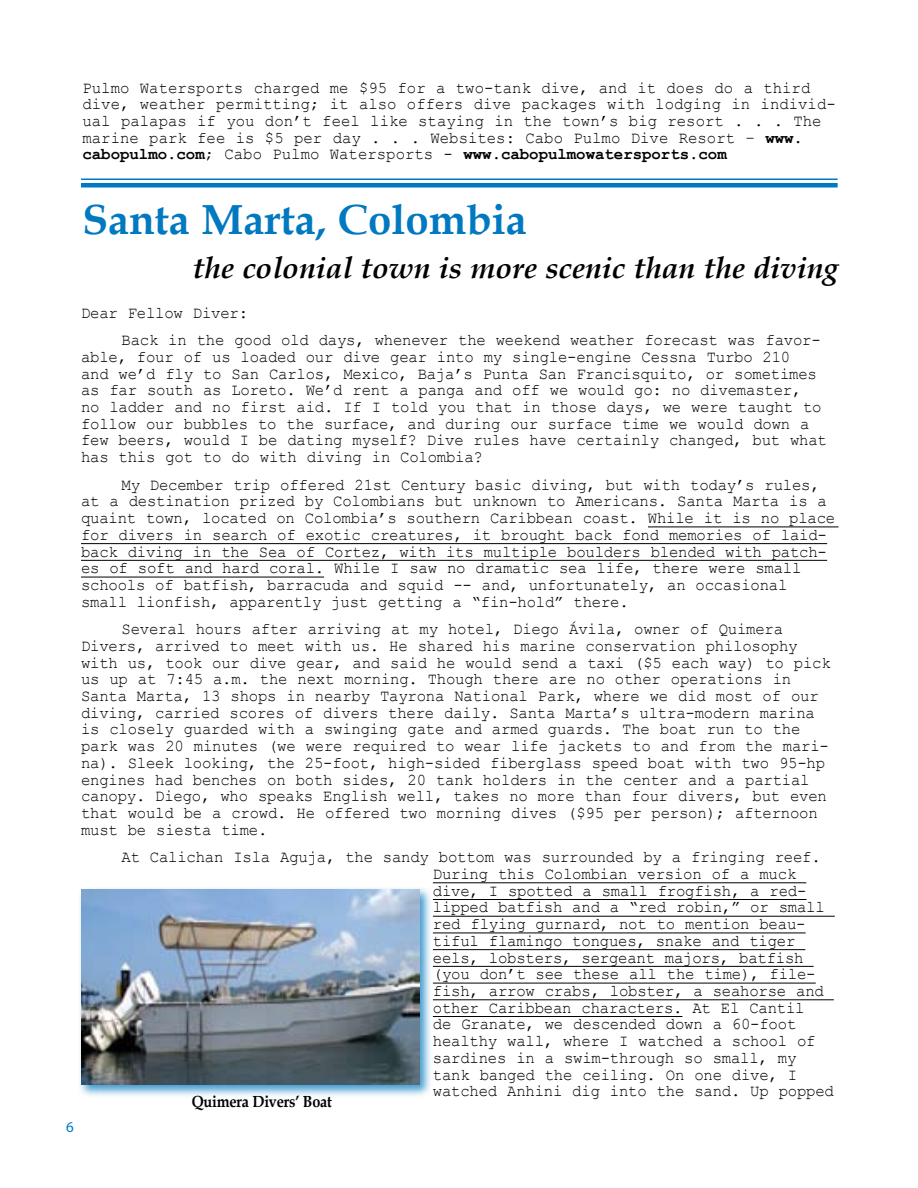
<style>
.page{position:relative;width:918px;height:1188px;background:#fff}
.page>*{position:absolute;margin:0;border:0;box-sizing:border-box;transform-origin:0 0}
.t1{font:700 42px "Book Antiqua";color:#0079c1}
.t2{font:italic 700 30px "Book Antiqua";color:#000}
.t3{font:16.5px/16.6px "Courier New";letter-spacing:-.015em;color:#000;scale:.95 1}
.t4{font:700 16.05px "Book Antiqua";letter-spacing:-.015em;color:#000;scale:.9 1}
.t5{font:15px "Myriad Pro";color:#0079c1}
.s1{font-weight:700}
</style>
<div class="page">
<hr style="left:81px;top:178px;width:757px;height:2px;background:#0079c1">
<div style="left:81px;top:183px;width:757px;height:5px;background:#0079c1"></div>
<hr style="left:648px;top:527px;width:191px;height:1px;background:#000">
<hr style="left:81px;top:543px;width:746px;height:1px;background:#000">
<hr style="left:81px;top:560px;width:746px;height:1px;background:#000">
<hr style="left:81px;top:577px;width:243px;height:1px;background:#000">
<hr style="left:433px;top:882px;width:373px;height:1px;background:#000">
<hr style="left:433px;top:899px;width:374px;height:1px;background:#000">
<hr style="left:433px;top:916px;width:402px;height:1px;background:#000">
<hr style="left:433px;top:933px;width:373px;height:1px;background:#000">
<hr style="left:433px;top:949px;width:372px;height:1px;background:#000">
<hr style="left:433px;top:966px;width:381px;height:1px;background:#000">
<hr style="left:433px;top:983px;width:383px;height:1px;background:#000">
<hr style="left:433px;top:999px;width:401px;height:1px;background:#000">
<hr style="left:433px;top:1016px;width:249px;height:1px;background:#000">
<div style="left:77px;top:886px;width:361px;height:218px;background:#0079c1;opacity:.75"></div>
<img style="left:81px;top:890px;width:338px;height:194px">
<p class="t3" style="left:82px;top:79px;width:794px">Pulmo Watersports charged me $95 for a two-tank dive, and it does do a third dive, weather permitting; it also offers dive packages with lodging in individ&shy;ual palapas if you don’t feel like staying in the town’s big resort . . . The marine park fee is $5 per day . . . Websites: Cabo Pulmo Dive Resort – <span class="s1">www. cabopulmo.com</span>; Cabo Pulmo Watersports - <span class="s1">www.cabopulmowatersports.com</span></p>
<h1 class="t1" style="left:82px;top:191px;width:446px">Santa Marta, Colombia</h1>
<h2 class="t2" style="left:192px;top:247px;width:648px">the colonial town is more scenic than the diving</h2>
<p class="t3" style="left:122px;top:298px;width:738px;line-height:27.5px;text-indent:-41px">Dear Fellow Diver:<br>Back in the good old days, whenever the weekend weather forecast was favor-</p>
<p class="t3" style="left:81px;top:348px;width:787px">able, four of us loaded our dive gear into my single-engine Cessna Turbo 210<br>and we’d fly to San Carlos, Mexico, Baja’s Punta San Francisquito, or sometimes as far south as Loreto. We’d rent a panga and off we would go: no divemaster,<br>no ladder and no first aid. If I told you that in those days, we were taught to follow our bubbles to the surface, and during our surface time we would down a few beers, would I be dating myself? Dive rules have certainly changed, but what has this got to do with diving in Colombia?</p>
<p class="t3" style="left:81px;top:476px;width:796px;text-indent:41px">My December trip offered 21st Century basic diving, but with today’s rules, at a destination prized by Colombians but unknown to Americans. Santa Marta is a quaint town, located on Colombia’s southern Caribbean coast. While it is no place for divers in search of exotic creatures, it brought back fond memories of laid&shy;back diving in the Sea of Cortez, with its multiple boulders blended with patch&shy;es of soft and hard coral. While I saw no dramatic sea life, there were small schools of batfish, barracuda and squid -- and, unfortunately, an occasional small lionfish, apparently just getting a “fin-hold” there.</p>
<p class="t3" style="left:81px;top:620px;width:791px;text-indent:41px">Several hours after arriving at my hotel, Diego Ávila, owner of Quimera Divers, arrived to meet with us. He shared his marine conservation philosophy with us, took our dive gear, and said he would send a taxi ($5 each way) to pick us up at 7:45 a.m. the next morning. Though there are no other operations in Santa Marta, 13 shops in nearby Tayrona National Park, where we did most of our diving, carried scores of divers there daily. Santa Marta’s ultra-modern marina is closely guarded with a swinging gate and armed guards. The boat run to the park was 20 minutes (we were required to wear life jackets to and from the mari&shy;na). Sleek looking, the 25-foot, high-sided fiberglass speed boat with two 95-hp engines had benches on both sides, 20 tank holders in the center and a partial canopy. Diego, who speaks English well, takes no more than four divers, but even that would be a crowd. He offered two morning dives ($95 per person); afternoon must be siesta time.</p>
<p class="t3" style="left:433px;top:848px;width:424px;text-indent:-311px">At Calichan Isla Aguja, the sandy bottom was surrounded by a fringing reef.<br>During this Colombian version of a muck dive, I spotted a small frogfish, a red&shy;lipped batfish and a “red robin,” or small red flying gurnard, not to mention beau&shy;tiful flamingo tongues, snake and tiger eels, lobsters, sergeant majors, batfish (you don’t see these all the time), file&shy;fish, arrow crabs, lobster, a seahorse and other Caribbean characters. At El Cantil<br>de Granate, we descended down a 60-foot healthy wall, where I watched a school of sardines in a swim-through so small, my tank banged the ceiling. On one dive, I watched Anhini dig into the sand. Up popped</p>
<p class="t4" style="left:192px;top:1090px;width:157px">Quimera Divers’ Boat</p>
<p class="t5" style="left:66px;top:1118px;width:9px">6</p>
</div>
